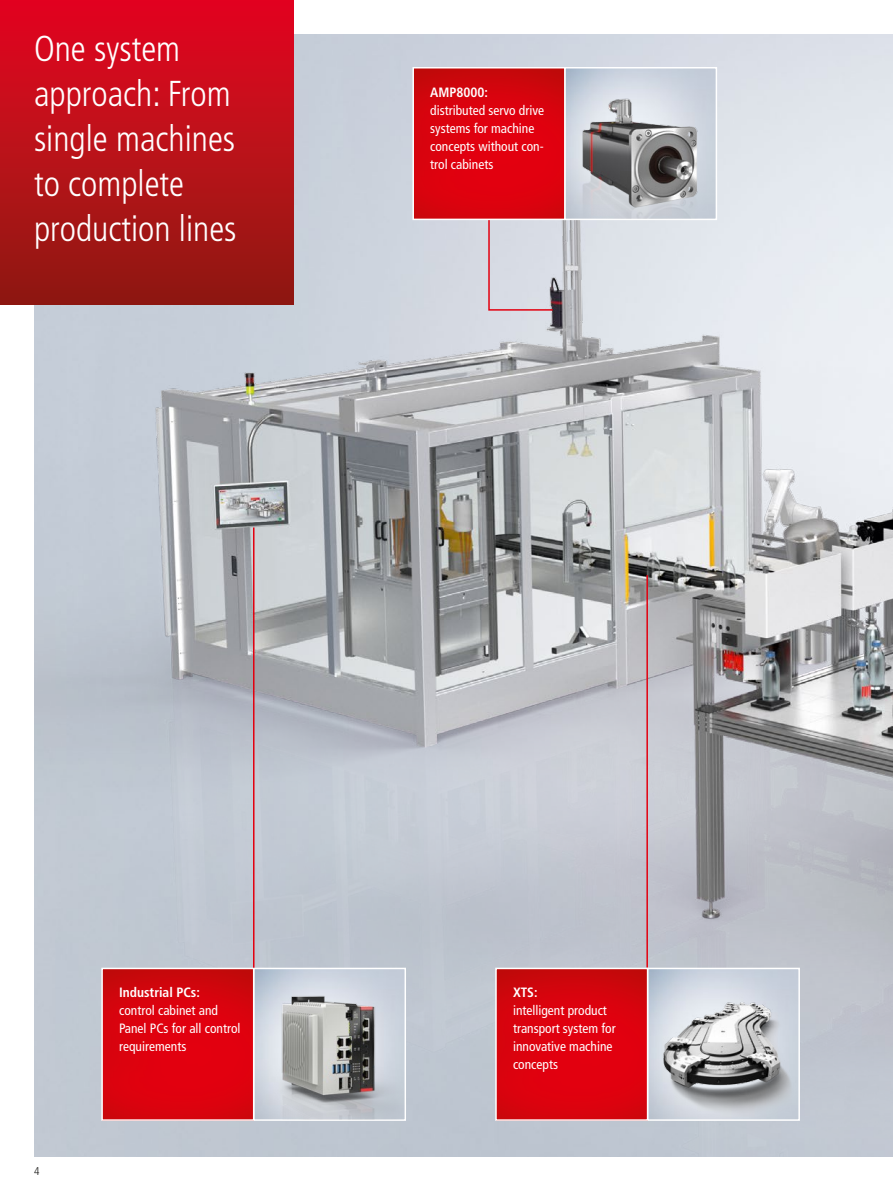
<style>
.page{position:relative;width:893px;height:1191px;background:#fff}
.page>*{position:absolute;margin:0;border:0;box-sizing:border-box;transform-origin:0 0}
.t1{font:300 condensed 36px/45px "Frutiger LT Pro";color:#fff}
.t2{font:condensed 13.5px/18px "Frutiger LT Pro";color:#fff}
.t3{font:700 condensed 13.5px "Frutiger LT Pro";color:#fff}
.t4{font:300 condensed 11.25px "Frutiger LT Pro";color:#1a1a18}
</style>
<div class="page">
<img style="left:34px;top:34px;width:859px;height:1123px">
<img style="left:104px;top:970px;width:147px;height:147px">
<div style="left:253px;top:967px;width:153px;height:153px;border:2px solid #fff"></div>
<img style="left:498px;top:970px;width:147px;height:147px">
<div style="left:647px;top:967px;width:153px;height:153px;border:2px solid #fff"></div>
<img style="left:415px;top:70px;width:148px;height:147px">
<div style="left:0;top:0;width:293px;height:304px;background:linear-gradient(to bottom,#e50520,#8f1a12)"></div>
<hr style="left:646px;top:575px;width:2px;height:392px;background:#e3000f">
<svg style="left:487px;top:215px;width:67px;height:96px;background:#d5ccd5"></svg>
<div style="left:101px;top:967px;width:153px;height:153px;border:2px solid #fff"></div>
<div style="left:495px;top:967px;width:153px;height:153px;border:2px solid #fff"></div>
<div style="left:412px;top:67px;width:154px;height:153px;border:2px solid #fff"></div>
<hr style="left:253px;top:527px;width:1px;height:440px;background:#e3000f">
<img style="left:255px;top:969px;width:149px;height:150px">
<img style="left:648px;top:970px;width:150px;height:149px">
<img style="left:564px;top:68px;width:152px;height:151px">
<h1 class="t1" style="left:34px;top:26px;width:204px">One system approach: From single machines to complete production lines</h1>
<p class="t3" style="left:430px;top:84px;width:59px">AMP8000:</p>
<p class="t2" style="left:430px;top:101px;width:115px">distributed servo drive systems for machine concepts without con&shy;trol cabinets</p>
<p class="t4" style="left:34px;top:1164px;width:7px">4</p>
<p class="t3" style="left:119px;top:984px;width:82px">Industrial PCs:</p>
<p class="t2" style="left:119px;top:1001px;width:123px">control cabinet and<br>Panel PCs for all control requirements</p>
<p class="t3" style="left:513px;top:984px;width:26px">XTS:</p>
<p class="t2" style="left:513px;top:1001px;width:104px">intelligent product transport system for innovative machine concepts</p>
</div>
